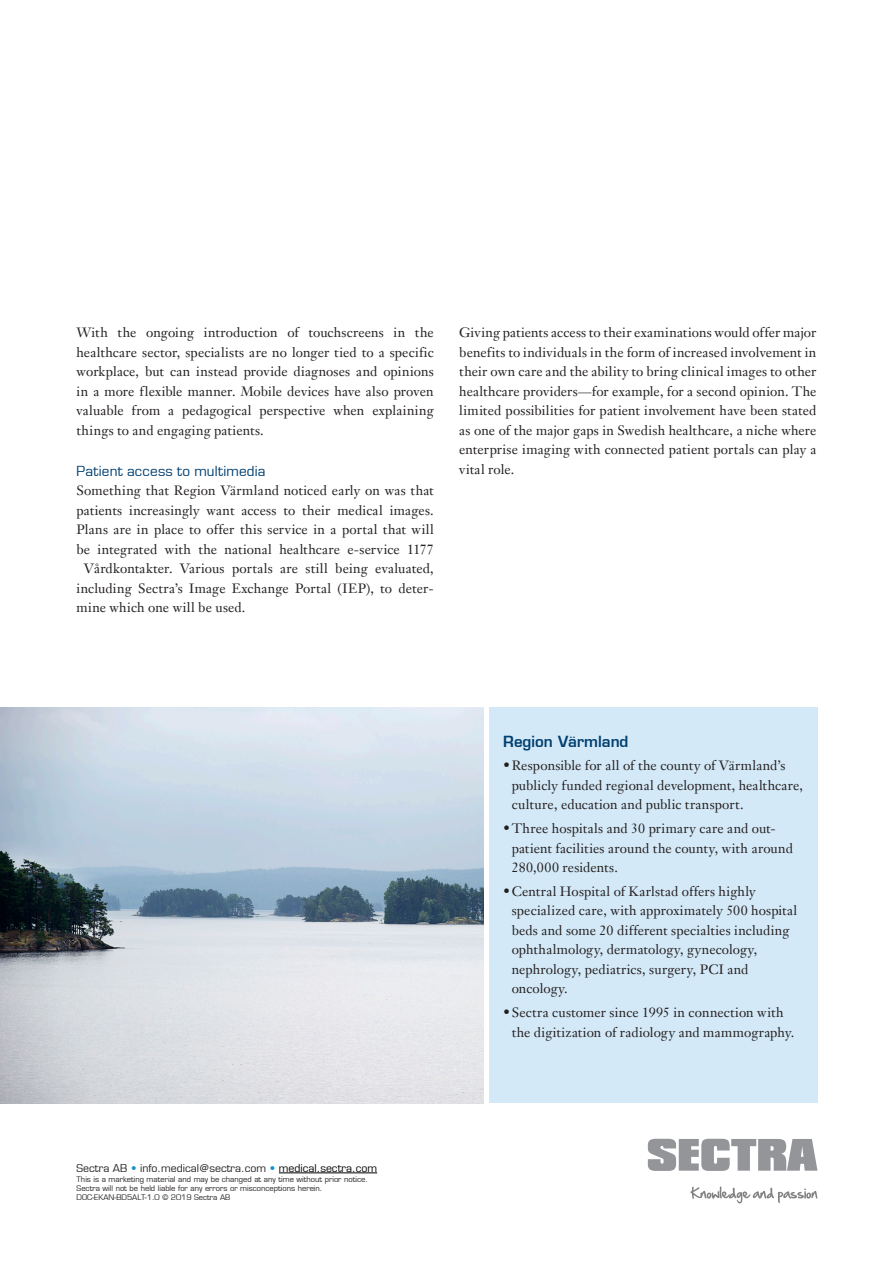
<style>
.page{position:relative;width:893px;height:1263px;background:#fff}
.page>*{position:absolute;margin:0;border:0;box-sizing:border-box;transform-origin:0 0}
.Heading_2{font:600 15px "Eurostile";color:#003f70}
.Body_of_copy{font:13.5px/19.5px "Janson Text";letter-spacing:.01em;color:#231f20}
.Introduction{font:13.5px "Eurostile";letter-spacing:.015em;color:#003f70}
.t1{font:10.5px "Eurostile";color:#231f20}
.t2{font:7.5px/9px "Eurostile";color:#231f20}
.s1{color:#1694ce}
.s2{color:#000}
</style>
<div class="page">
<svg style="left:648px;top:1139px;width:169px;height:32px"></svg>
<svg style="left:690px;top:1186px;width:127px;height:17px"></svg>
<hr style="left:279px;top:1172px;width:98px;height:1px;background:#000">
<div style="left:489px;top:707px;width:328px;height:396px;background:#d4e9f7"></div>
<img style="left:0;top:707px;width:483px;height:396px">
<p class="Body_of_copy" style="left:77px;top:323px;width:359px;text-align:justify">With the ongoing introduction of touchscreens in the healthcare sector, specialists are no longer tied to a specific workplace, but can instead provide diagnoses and opinions in a more flexible manner. Mobile devices have also proven valuable from a pedagogical perspective when explaining things to and engaging patients.</p>
<p class="Introduction" style="left:77px;top:462px;width:190px">Patient access to multimedia</p>
<p class="Body_of_copy" style="left:77px;top:480px;width:359px">Something that Region Värmland noticed early on was that</p>
<p class="Body_of_copy" style="left:77px;top:500px;width:359px">patients increasingly want access to their medical images.</p>
<p class="Body_of_copy" style="left:77px;top:519px;width:359px">Plans are in place to offer this service in a portal that will</p>
<p class="Body_of_copy" style="left:77px;top:539px;width:359px">be integrated with the national healthcare e-service 1177</p>
<p class="Body_of_copy" style="left:84px;top:558px;width:351px">Vårdkontakter. Various portals are still being evaluated,</p>
<p class="Body_of_copy" style="left:77px;top:578px;width:359px">including Sectra’s Image Exchange Portal (IEP), to deter-</p>
<p class="Body_of_copy" style="left:77px;top:597px;width:170px">mine which one will be used.</p>
<p class="Body_of_copy" style="left:459px;top:323px;width:359px;text-align:justify">Giving patients access to their examinations would offer major benefits to individuals in the form of increased involvement in their own care and the ability to bring clinical images to other healthcare providers—for example, for a second opinion. The limited possibilities for patient involvement have been stated as one of the major gaps in Swedish healthcare, a niche where enterprise imaging with connected patient portals can play a vital role.</p>
<p class="Heading_2" style="left:503px;top:732px;width:127px">Region Värmland</p>
<p class="Body_of_copy" style="left:512px;top:756px;width:293px;text-indent:-9px">•Responsible for all of the county of Värmland’s publicly funded regional development, healthcare, culture, education and public transport.</p>
<p class="Body_of_copy" style="left:512px;top:818px;width:283px;text-indent:-9px">•Three hospitals and 30 primary care and out&shy;patient facilities around the county, with around<br>280,000 residents.</p>
<p class="Body_of_copy" style="left:512px;top:881px;width:287px;text-indent:-9px">•Central Hospital of Karlstad offers highly specialized care, with approximately 500 hospital beds and some 20 different specialties including ophthalmology, dermatology, gynecology, nephrology, pediatrics, surgery, PCI and oncology.</p>
<p class="Body_of_copy" style="left:512px;top:1002px;width:284px;text-indent:-9px">•Sectra customer since 1995 in connection with the digitization of radiology and mammography.</p>
<p class="t1" style="left:77px;top:1162px;width:302px">Sectra AB <span class="s1">•</span> info.medical@sectra.com <span class="s1">•</span> <span class="s2">medical.sectra.com</span></p>
<p class="t2" style="left:77px;top:1174px;width:293px">This is a marketing material and may be changed at any time without prior notice.<br>Sectra will not be held liable for any errors or misconceptions herein.<br>DOC-EKAN-BD5ALT-1.0 © 2019 Sectra AB</p>
</div>
